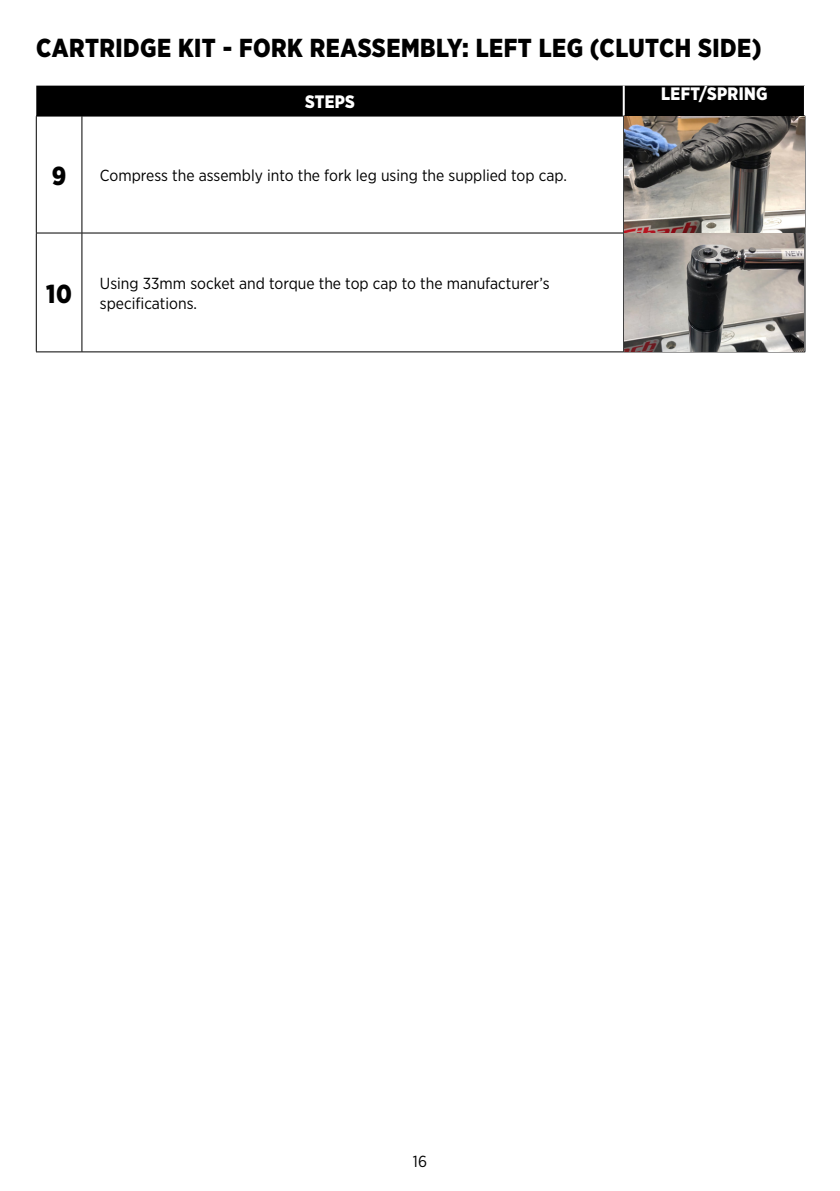
<style>
.page{position:relative;width:840px;height:1191px;background:#fff}
.page>*{position:absolute;margin:0;border:0;box-sizing:border-box;transform-origin:0 0}
.t1{font:900 26px "Gotham Narrow";letter-spacing:.02em;color:#000;scale:.95 1}
.t2{font:900 18px "Gotham Narrow";letter-spacing:.02em;color:#fff;scale:.95 1}
.t3{font:16px/20px "Gotham Narrow";color:#000}
</style>
<div class="page">
<div style="left:36px;top:86px;width:767px;height:30px;background:#000"></div>
<hr style="left:36px;top:116px;width:46px;height:1px;background:#000">
<hr style="left:82px;top:116px;width:541px;height:1px;background:#000">
<hr style="left:622px;top:86px;width:2px;height:30px;background:#fff">
<hr style="left:36px;top:116px;width:1px;height:117px;background:#000">
<hr style="left:81px;top:116px;width:1px;height:117px;background:#000">
<hr style="left:804px;top:116px;width:1px;height:117px;background:#000">
<hr style="left:36px;top:233px;width:46px;height:1px;background:#000">
<hr style="left:36px;top:233px;width:1px;height:119px;background:#000">
<hr style="left:82px;top:233px;width:541px;height:1px;background:#000">
<hr style="left:81px;top:233px;width:1px;height:119px;background:#000">
<hr style="left:804px;top:233px;width:1px;height:119px;background:#000">
<hr style="left:36px;top:351px;width:46px;height:1px;background:#000">
<hr style="left:82px;top:351px;width:541px;height:1px;background:#000">
<img style="left:623px;top:116px;width:181px;height:236px">
<h1 class="t1" style="left:36px;top:30px;width:764px">CARTRIDGE KIT - FORK REASSEMBLY: LEFT LEG (CLUTCH SIDE)</h1>
<p class="t2" style="left:305px;top:90px;width:54px">STEPS</p>
<p class="t2" style="left:661px;top:82px;width:113px">LEFT/SPRING</p>
<h1 class="t1" style="left:52px;top:159px;width:17px">9</h1>
<p class="t3" style="left:100px;top:165px;width:468px">Compress the assembly into the fork leg using the supplied top cap.</p>
<h1 class="t1" style="left:46px;top:276px;width:28px">10</h1>
<p class="t3" style="left:100px;top:273px;width:451px">Using 33mm socket and torque the top cap to the manufacturer’s specifications.</p>
<p class="t3" style="left:413px;top:1151px;width:16px">16</p>
</div>
